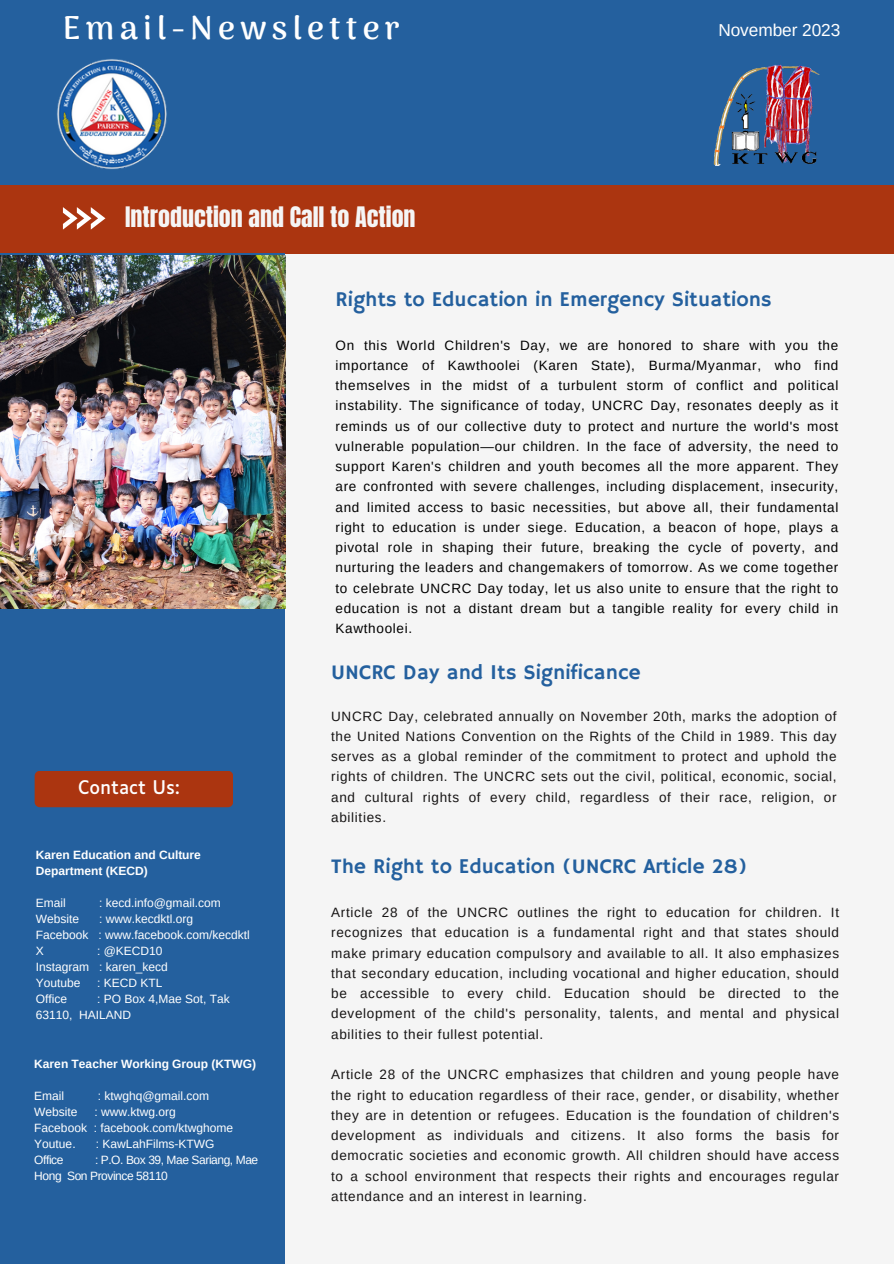
<style>
.page{position:relative;width:894px;height:1264px;background:#fff}
.page>*{position:absolute;margin:0;border:0;box-sizing:border-box;transform-origin:0 0}
.t1{font:700 32.7px "Arima Madurai";letter-spacing:.16em;color:#fff}
.t2{font:24px "Anton";color:#f5f5f5}
.t3{font:21px "Hammersmith One";color:#24609e}
.t4{font:18px "Luciole";color:#fff}
.t5{font:17.25px "Arimo";letter-spacing:-.005em;color:#fff}
.t6{font:13.5px/20.2px "Arimo";letter-spacing:.05em;color:#161414;text-align:justify}
.t7{font:13.5px/20.2px "Arimo";letter-spacing:.05em;color:#000;text-align:justify}
.t8{font:12px/16px "Arimo";color:#fff}
.t9{font:700 12px/16px "Arimo";color:#fff}
.t10{font:12px/16px "Arimo";letter-spacing:-.035em;color:#fff}
</style>
<div class="page">
<div style="left:0;top:0;width:893px;height:1263px;background:#f5f5f5"></div>
<div style="left:0;top:0;width:893px;height:218px;background:#24609e"></div>
<img style="left:713px;top:64px;width:107px;height:102px">
<img style="left:57px;top:59px;width:110px;height:111px">
<div style="left:0;top:185px;width:893px;height:68px;background:#ab3510"></div>
<svg style="left:63px;top:207px;width:42px;height:22px"></svg>
<div style="left:0;top:253px;width:284px;height:1010px;background:#24609e"></div>
<div style="left:35px;top:770px;width:198px;height:37px;background:#ab3510;border-radius:5px"></div>
<img style="left:0;top:256px;width:285px;height:352px">
<p class="t1" style="left:63px;top:9px;width:338px">Email-Newsletter</p>
<p class="t5" style="left:718px;top:20px;width:123px">November 2023</p>
<p class="t2" style="left:125px;top:200px;width:292px">Introduction and Call to Action</p>
<p class="t3" style="left:335px;top:287px;width:437px">Rights to Education in Emergency Situations</p>
<p class="t7" style="left:335px;top:335px;width:504px">On this World Children's Day, we are honored to share with you the importance of Kawthoolei (Karen State), Burma/Myanmar, who find themselves in the midst of a turbulent storm of conflict and political instability. The significance of today, UNCRC Day, resonates deeply as it reminds us of our collective duty to protect and nurture the world's most vulnerable population—our children. In the face of adversity, the need to support Karen's children and youth becomes all the more apparent. They are confronted with severe challenges, including displacement, insecurity, and limited access to basic necessities, but above all, their fundamental right to education is under siege. Education, a beacon of hope, plays a pivotal role in shaping their future, breaking the cycle of poverty, and nurturing the leaders and changemakers of tomorrow. As we come together to celebrate UNCRC Day today, let us also unite to ensure that the right to education is not a distant dream but a tangible reality for every child in Kawthoolei.</p>
<p class="t4" style="left:78px;top:779px;width:103px">Contact Us:</p>
<p class="t9" style="left:36px;top:846px;width:167px">Karen Education and Culture<br>Department (KECD)</p>
<p class="t8" style="left:36px;top:894px;width:31px">Email</p>
<p class="t8" style="left:99px;top:894px;width:123px">: kecd.info@gmail.com</p>
<p class="t8" style="left:36px;top:910px;width:45px">Website</p>
<p class="t8" style="left:99px;top:910px;width:95px">: www.kecdktl.org</p>
<p class="t8" style="left:36px;top:926px;width:216px">Facebook : www.facebook.com/kecdktl</p>
<p class="t8" style="left:36px;top:942px;width:9px">X</p>
<p class="t8" style="left:97px;top:942px;width:67px">: @KECD10</p>
<p class="t8" style="left:36px;top:958px;width:134px">Instagram : karen_kecd</p>
<p class="t8" style="left:36px;top:974px;width:46px">Youtube</p>
<p class="t8" style="left:97px;top:974px;width:67px">: KECD KTL</p>
<p class="t8" style="left:36px;top:990px;width:33px">Office</p>
<p class="t8" style="left:36px;top:990px;width:195px;text-indent:61px">: PO Box 4,Mae Sot, Tak<br>63110, HAILAND</p>
<p class="t9" style="left:34px;top:1055px;width:223px">Karen Teacher Working Group (KTWG)</p>
<p class="t8" style="left:34px;top:1087px;width:31px">Email</p>
<p class="t8" style="left:98px;top:1087px;width:113px">: ktwghq@gmail.com</p>
<p class="t8" style="left:34px;top:1103px;width:45px">Website</p>
<p class="t8" style="left:94px;top:1103px;width:83px">: www.ktwg.org</p>
<p class="t8" style="left:34px;top:1119px;width:200px">Facebook : facebook.com/ktwghome</p>
<p class="t8" style="left:34px;top:1135px;width:43px">Youtue.</p>
<p class="t8" style="left:96px;top:1135px;width:120px">: KawLahFilms-KTWG</p>
<p class="t8" style="left:34px;top:1151px;width:31px">Office</p>
<p class="t10" style="left:34px;top:1151px;width:225px;text-indent:61px">: P.O. Box 39, Mae Sariang, Mae<br>Hong Son Province 58110</p>
<p class="t3" style="left:331px;top:659px;width:311px">UNCRC Day and Its Significance</p>
<p class="t6" style="left:331px;top:705px;width:507px">UNCRC Day, celebrated annually on November 20th, marks the adoption of the United Nations Convention on the Rights of the Child in 1989. This day serves as a global reminder of the commitment to protect and uphold the rights of children. The UNCRC sets out the civil, political, economic, social, and cultural rights of every child, regardless of their race, religion, or abilities.</p>
<p class="t3" style="left:331px;top:854px;width:417px">The Right to Education (UNCRC Article 28)</p>
<p class="t6" style="left:331px;top:902px;width:509px">Article 28 of the UNCRC outlines the right to education for children. It recognizes that education is a fundamental right and that states should make primary education compulsory and available to all. It also emphasizes that secondary education, including vocational and higher education, should be accessible to every child. Education should be directed to the development of the child's personality, talents, and mental and physical abilities to their fullest potential.</p>
<p class="t6" style="left:331px;top:1064px;width:509px">Article 28 of the UNCRC emphasizes that children and young people have the right to education regardless of their race, gender, or disability, whether they are in detention or refugees. Education is the foundation of children's development as individuals and citizens. It also forms the basis for democratic societies and economic growth. All children should have access to a school environment that respects their rights and encourages regular attendance and an interest in learning.</p>
</div>
